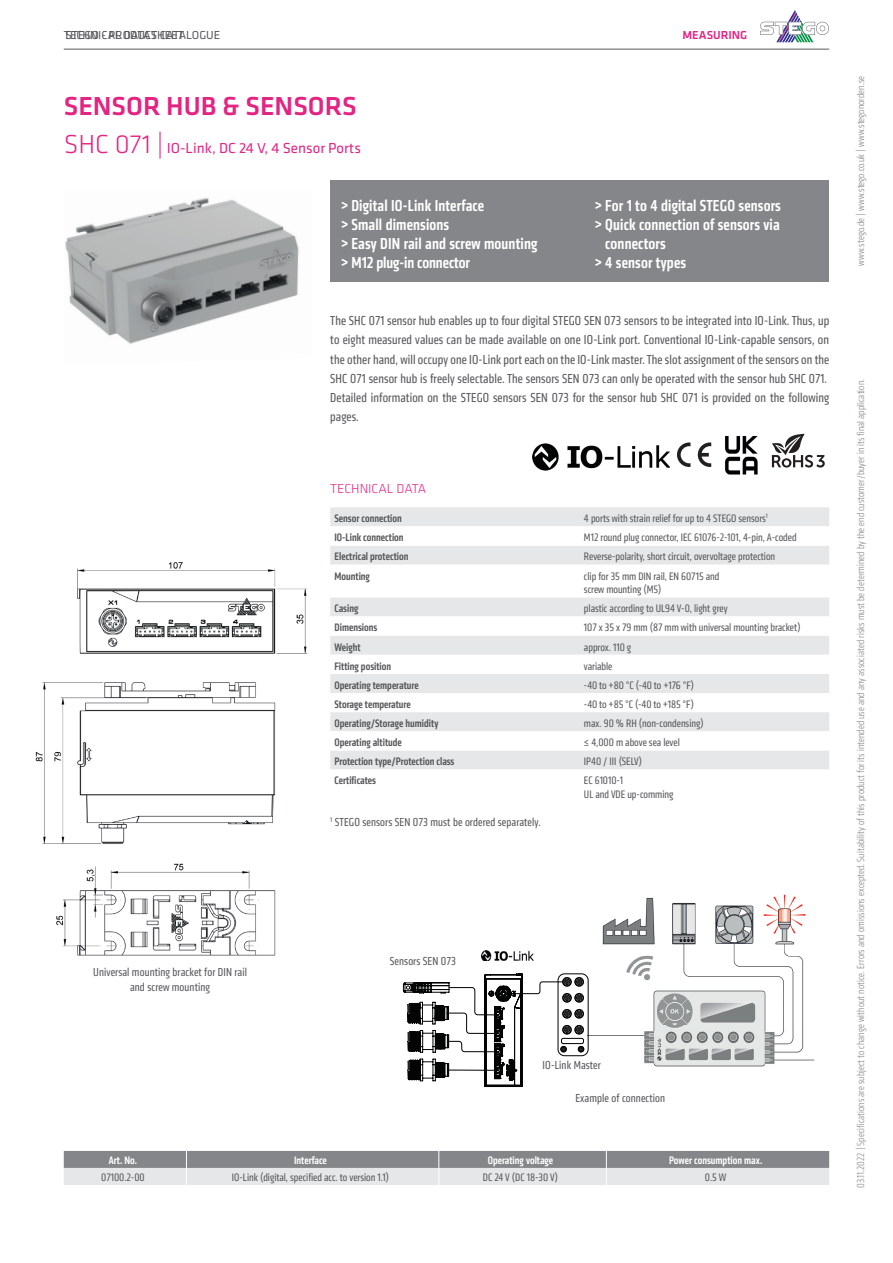
<style>
.page{position:relative;width:893px;height:1263px;background:#fff}
.page>*{position:absolute;margin:0;border:0;box-sizing:border-box;transform-origin:0 0}
.t1{font:500 27px "Klavika";color:#e32482}
.t2{font:500 condensed 16.5px/19.2px "Klavika";letter-spacing:.01em;color:#fff}
.t3{font:15px "Klavika";color:#e32482}
.t4{font:condensed 13.5px/19.2px "Klavika";letter-spacing:.01em;color:#57585a}
.t5{font:300 13.5px "Klavika";color:#e32482}
.t6{font:condensed 12px/15px "Klavika";letter-spacing:.01em;color:#57585a;text-align:center}
.t7{font:12px "Klavika";color:#57585a}
.t8{font:500 12px "Klavika";color:#e32482}
.t9{font:condensed 11.25px/13.5px "Klavika";color:#57585a}
.t10{font:500 condensed 11.25px "Klavika";color:#57585a}
.t11{font:500 condensed 11.25px "Klavika";color:#fff}
.t12{font:300 condensed 10.5px "Klavika";letter-spacing:.01em;color:#848689}
.s1{font-weight:300;font-size:27px}
</style>
<div class="page">
<hr style="left:64px;top:49px;width:765px;height:1px;background:#57585a">
<img style="left:532px;top:443px;width:138px;height:27px">
<svg style="left:698px;top:442px;width:13px;height:25px"></svg>
<svg style="left:677px;top:442px;width:13px;height:25px"></svg>
<img style="left:725px;top:436px;width:33px;height:39px">
<svg style="left:772px;top:434px;width:53px;height:34px"></svg>
<img style="left:65px;top:197px;width:234px;height:147px">
<img style="left:588px;top:894px;width:227px;height:173px">
<img style="left:35px;top:562px;width:273px;height:393px">
<div style="left:558px;top:974px;width:30px;height:82px;border:1px solid #000001;border-radius:6px"></div>
<svg style="left:402px;top:974px;width:182px;height:113px"></svg>
<div style="left:330px;top:507px;width:499px;height:19px;background:#e6e7e9"></div>
<svg style="left:330px;top:546px;width:499px;height:223px"></svg>
<div style="left:330px;top:180px;width:499px;height:102px;background:#848689"></div>
<svg style="left:64px;top:1151px;width:765px;height:34px;background:#b5b6b9"></svg>
<img style="left:482px;top:951px;width:51px;height:10px">
<svg style="left:776px;top:42px;width:38px;height:1px"></svg>
<svg style="left:760px;top:10px;width:69px;height:32px"></svg>
<p class="t7" style="left:65px;top:27px;width:156px">STEGO - PRODUCT CATALOGUE</p>
<p class="t8" style="left:682px;top:26px;width:66px">MEASURING</p>
<p class="t7" style="left:64px;top:27px;width:122px">TECHNICAL DATASHEET</p>
<h1 class="t1" style="left:64px;top:88px;width:295px">SENSOR HUB &amp; SENSORS</h1>
<h3 class="t3" style="left:64px;top:138px;width:299px"><span class="s1">SHC 071 |</span> IO-Link, DC 24 V, 4 Sensor Ports</h3>
<h2 class="t2" style="left:341px;top:195px;width:198px">&gt; Digital IO-Link Interface<br>&gt; Small dimensions<br>&gt; Easy DIN rail and screw mounting &gt; M12 plug-in connector</h2>
<h2 class="t2" style="left:595px;top:195px;width:188px">&gt; For 1 to 4 digital STEGO sensors</h2>
<h2 class="t2" style="left:595px;top:215px;width:187px">&gt; Quick connection of sensors via</h2>
<h2 class="t2" style="left:605px;top:234px;width:62px">connectors</h2>
<h2 class="t2" style="left:595px;top:253px;width:93px">&gt; 4 sensor types</h2>
<p class="t4" style="left:330px;top:311px;width:500px">The SHC 071 sensor hub enables up to four digital STEGO SEN 073 sensors to be integrated into IO-Link. Thus, up to eight measured values can be made available on one IO-Link port. Conventional IO-Link-capable sensors, on the other hand, will occupy one IO-Link port each on the IO-Link master. The slot assignment of the sensors on the SHC 071 sensor hub is freely selectable. The sensors SEN 073 can only be operated with the sensor hub SHC 071.<br>Detailed information on the STEGO sensors SEN 073 for the sensor hub SHC 071 is provided on the following pages.</p>
<p class="t5" style="left:330px;top:480px;width:98px">TECHNICAL DATA</p>
<p class="t10" style="left:334px;top:511px;width:69px">Sensor connection</p>
<p class="t9" style="left:584px;top:512px;width:185px">4 ports with strain relief for up to 4 STEGO sensors<sup>1</sup></p>
<p class="t10" style="left:334px;top:530px;width:71px">IO-Link connection</p>
<p class="t9" style="left:584px;top:531px;width:214px">M12 round plug connector, IEC 61076-2-101, 4-pin, A-coded</p>
<p class="t10" style="left:334px;top:550px;width:76px">Electrical protection</p>
<p class="t9" style="left:584px;top:550px;width:193px">Reverse-polarity, short circuit, overvoltage protection</p>
<p class="t10" style="left:334px;top:569px;width:37px">Mounting</p>
<p class="t9" style="left:584px;top:569px;width:137px">clip for 35 mm DIN rail, EN 60715 and screw mounting (M5)</p>
<p class="t10" style="left:334px;top:601px;width:25px">Casing</p>
<p class="t9" style="left:584px;top:602px;width:145px">plastic according to UL94 V-0, light grey</p>
<p class="t10" style="left:334px;top:620px;width:44px">Dimensions</p>
<p class="t9" style="left:584px;top:621px;width:218px">107 x 35 x 79 mm (87 mm with universal mounting bracket)</p>
<p class="t10" style="left:334px;top:640px;width:28px">Weight</p>
<p class="t9" style="left:584px;top:640px;width:49px">approx. 110 g</p>
<p class="t10" style="left:334px;top:659px;width:58px">Fitting position</p>
<p class="t9" style="left:584px;top:659px;width:30px">variable</p>
<p class="t10" style="left:334px;top:678px;width:86px">Operating temperature</p>
<p class="t9" style="left:584px;top:678px;width:112px">-40 to +80 °C (-40 to +176 °F)</p>
<p class="t10" style="left:334px;top:697px;width:78px">Storage temperature</p>
<p class="t9" style="left:584px;top:697px;width:112px">-40 to +85 °C (-40 to +185 °F)</p>
<p class="t10" style="left:334px;top:716px;width:105px">Operating/Storage humidity</p>
<p class="t9" style="left:584px;top:717px;width:121px">max. 90 % RH (non-condensing)</p>
<p class="t10" style="left:334px;top:735px;width:69px">Operating altitude</p>
<p class="t9" style="left:584px;top:736px;width:97px">≤ 4,000 m above sea level</p>
<p class="t10" style="left:334px;top:754px;width:121px">Protection type/Protection class</p>
<p class="t9" style="left:584px;top:755px;width:60px">IP40 / III (SELV)</p>
<p class="t10" style="left:334px;top:774px;width:43px">Certificates</p>
<p class="t9" style="left:584px;top:774px;width:91px">EC 61010-1<br>UL and VDE up-comming</p>
<p class="t6" style="left:330px;top:815px;width:212px"><sup>1</sup> STEGO sensors SEN 073 must be ordered separately.</p>
<p class="t6" style="left:93px;top:965px;width:155px">Universal mounting bracket for DIN rail and screw mounting</p>
<p class="t6" style="left:390px;top:953px;width:68px">Sensors SEN 073</p>
<p class="t6" style="left:543px;top:1058px;width:60px">IO-Link Master</p>
<p class="t6" style="left:575px;top:1090px;width:91px">Example of connection</p>
<p class="t11" style="left:109px;top:1153px;width:30px">Art. No.</p>
<p class="t11" style="left:294px;top:1153px;width:34px">Interface</p>
<p class="t11" style="left:488px;top:1153px;width:67px">Operating voltage</p>
<p class="t11" style="left:669px;top:1153px;width:95px">Power consumption max.</p>
<p class="t9" style="left:101px;top:1170px;width:45px">07100.2-00</p>
<p class="t9" style="left:232px;top:1170px;width:159px">IO-Link (digital, specified acc. to version 1.1)</p>
<p class="t9" style="left:483px;top:1170px;width:77px">DC 24 V (DC 18-30 V)</p>
<p class="t9" style="left:705px;top:1170px;width:23px">0.5 W</p>
<p class="t12" style="left:855px;top:266px;width:191px;rotate:-90deg">www.stego.de | www.stego.co.uk | www.stegonorden.se</p>
<p class="t12" style="left:855px;top:1188px;width:810px;rotate:-90deg">03.11.2022 | Specifications are subject to change without notice. Errors and omissions excepted. Suitability of this product for its intended use and any associated risks must be determined by the end customer/buyer in its final application.</p>
</div>
